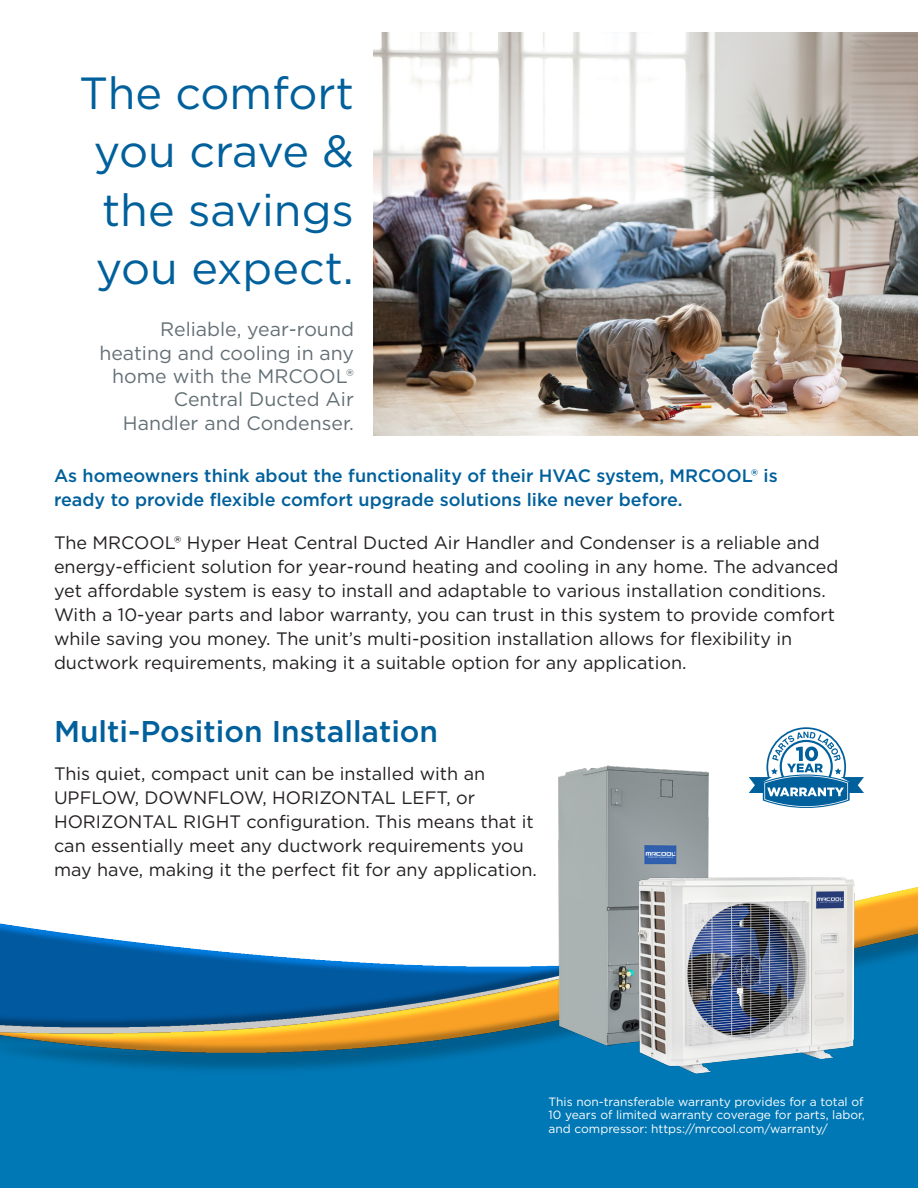
<style>
.page{position:relative;width:918px;height:1188px;background:#fff}
.page>*{position:absolute;margin:0;border:0;box-sizing:border-box;transform-origin:0 0}
.t1{font:45px/58.5px "Gotham";color:#00609c;text-align:center}
.t2{font:500 30px "Gotham";color:#00609c}
.t3{font:19.5px/23.4px "Gotham";color:#647075;text-align:right}
.t4{font:18px/24px "Gotham";color:#231f20}
.t5{font:500 18px "Gotham";color:#00609c}
.t6{font:12px/13.5px "Gotham";color:#fff;text-align:justify}
</style>
<div class="page">
<div style="left:0;top:1132px;width:918px;height:56px;background:#0078b5"></div>
<img style="left:0;top:887px;width:918px;height:245px">
<img style="left:373px;top:32px;width:545px;height:403px">
<svg style="left:771px;top:727px;width:93px;height:81px"></svg>
<img style="left:476px;top:748px;width:315px;height:315px">
<img style="left:618px;top:847px;width:257px;height:257px">
<p class="t1" style="left:79px;top:63px;width:276px">The comfort you crave &amp; the savings you expect.</p>
<p class="t3" style="left:99px;top:317px;width:256px">Reliable, year-round heating and cooling in any home with the MRCOOL®<br>Central Ducted Air<br>Handler and Condenser.</p>
<p class="t5" style="left:54px;top:464px;width:725px">As homeowners think about the functionality of their HVAC system, MRCOOL® is</p>
<p class="t5" style="left:54px;top:488px;width:630px">ready to provide flexible comfort upgrade solutions like never before.</p>
<p class="t4" style="left:54px;top:531px;width:786px">The MRCOOL® Hyper Heat Central Ducted Air Handler and Condenser is a reliable and energy-efficient solution for year-round heating and cooling in any home. The advanced yet affordable system is easy to install and adaptable to various installation conditions.<br>With a 10-year parts and labor warranty, you can trust in this system to provide comfort while saving you money. The unit’s multi-position installation allows for flexibility in ductwork requirements, making it a suitable option for any application.</p>
<p class="t2" style="left:54px;top:711px;width:386px">Multi-Position Installation</p>
<p class="t4" style="left:54px;top:761px;width:484px">This quiet, compact unit can be installed with an UPFLOW, DOWNFLOW, HORIZONTAL LEFT, or HORIZONTAL RIGHT configuration. This means that it can essentially meet any ductwork requirements you may have, making it the perfect fit for any application.</p>
<p class="t6" style="left:549px;top:1095px;width:318px">This non-transferable warranty provides for a total of 10 years of limited warranty coverage for parts, labor, and compressor: https://mrcool.com/warranty/</p>
</div>
